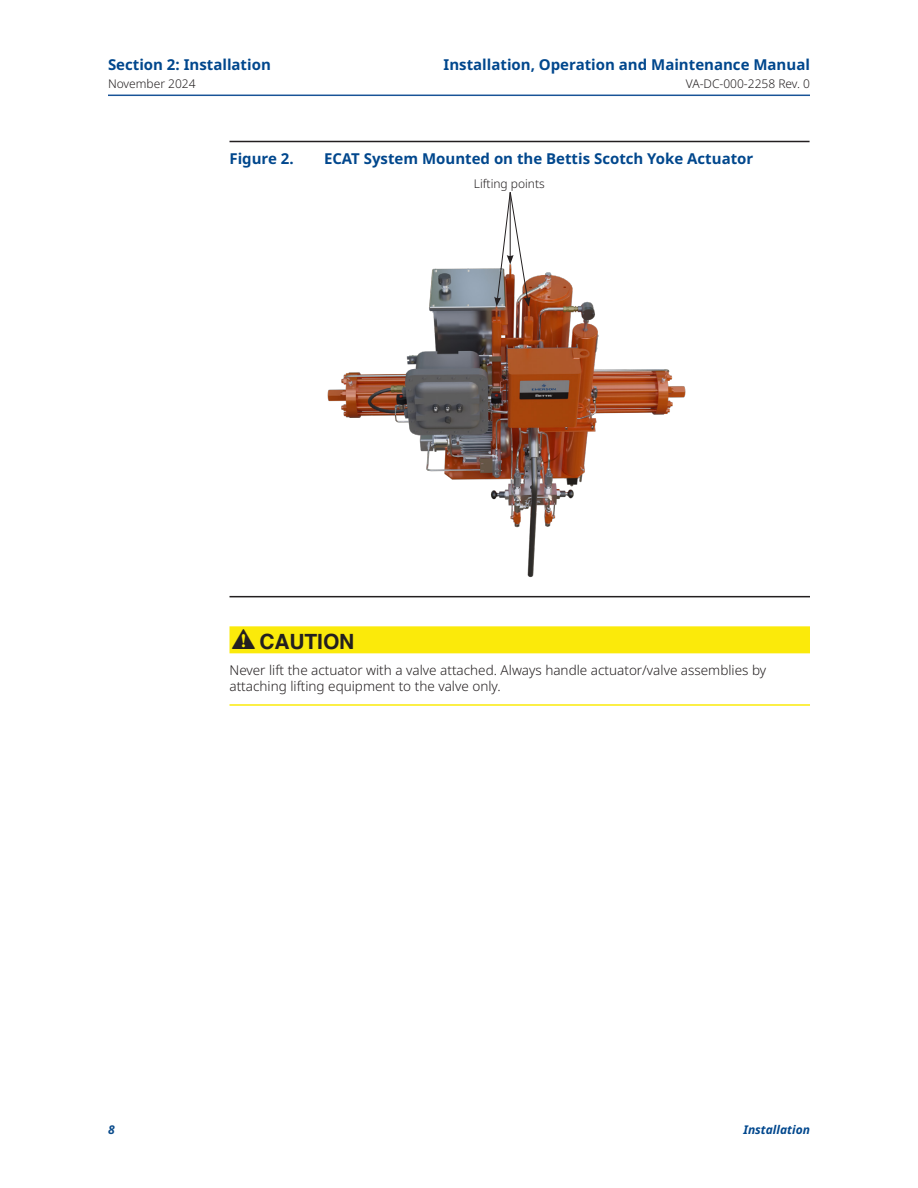
<style>
.page{position:relative;width:918px;height:1188px;background:#fff}
.page>*{position:absolute;margin:0;border:0;box-sizing:border-box;transform-origin:0 0}
.t1{font:700 21px "Helvetica";letter-spacing:-.005em;color:#231f20}
.t2{font:700 15px "Noto Sans";color:#01478d}
._06_Caution_text{font:300 13.5px/16.2px "Noto Sans";color:#231f20}
.t3{font:300 12px "Noto Sans";color:#231f20}
.t4{font:italic 700 12px "Noto Sans";color:#01478d}
.t5{font:italic 700 12px "Noto Sans";color:#0b4c8c}
</style>
<div class="page">
<img style="left:327px;top:268px;width:359px;height:310px">
<svg style="left:494px;top:192px;width:37px;height:115px"></svg>
<hr style="left:108px;top:95px;width:702px;height:1px;background:#185397">
<hr style="left:230px;top:141px;width:580px;height:1px;background:#231f20">
<div style="left:230px;top:626px;width:580px;height:27px;background:#fbea0a"></div>
<hr style="left:230px;top:704px;width:580px;height:2px;background:#fbea0a">
<hr style="left:230px;top:596px;width:580px;height:1px;background:#231f20">
<p class="t2" style="left:108px;top:56px;width:164px">Section 2: Installation</p>
<p class="t3" style="left:108px;top:77px;width:89px">November 2024</p>
<p class="t2" style="left:444px;top:56px;width:368px">Installation, Operation and Maintenance Manual</p>
<p class="t3" style="left:686px;top:77px;width:126px">VA-DC-000-2258 Rev. 0</p>
<p class="t2" style="left:230px;top:150px;width:66px">Figure 2.</p>
<p class="t2" style="left:324px;top:150px;width:431px">ECAT System Mounted on the Bettis Scotch Yoke Actuator</p>
<p class="t3" style="left:474px;top:177px;width:72px">Lifting points</p>
<p class="t1" style="left:259px;top:625px;width:97px">CAUTION</p>
<p class="_06_Caution_text" style="left:230px;top:663px;width:538px">Never lift the actuator with a valve attached. Always handle actuator/valve assemblies by attaching lifting equipment to the valve only.</p>
<p class="t5" style="left:108px;top:1121px;width:8px">8</p>
<p class="t4" style="left:743px;top:1121px;width:68px">Installation</p>
</div>
